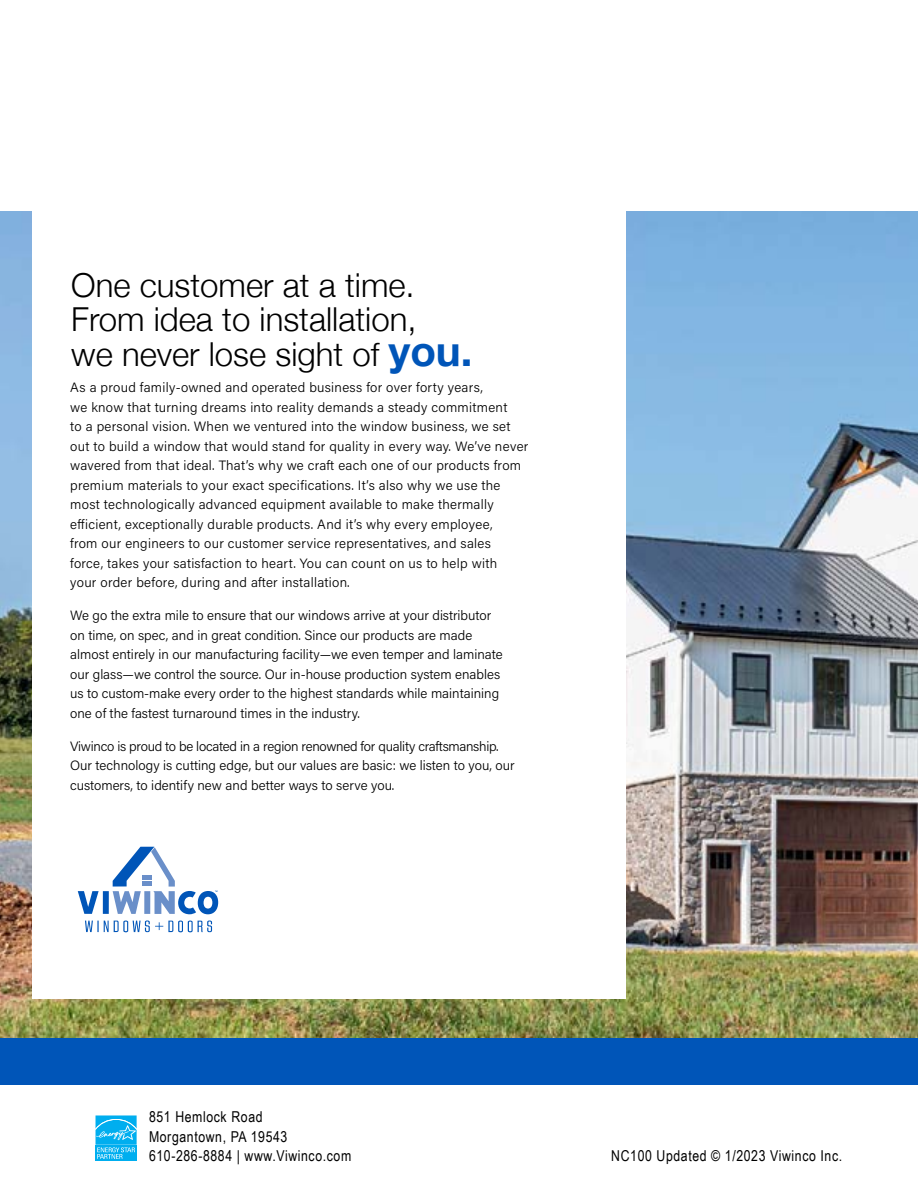
<style>
.page{position:relative;width:918px;height:1188px;background:#fff}
.page>*{position:absolute;margin:0;border:0;box-sizing:border-box;transform-origin:0 0}
.t1{font:300 33px/34.5px "Helvetica Neue";color:#000}
.t2{font:15px/19.5px "Arial Narrow";letter-spacing:.04em;color:#000}
.t3{font:13.5px/19.5px "Acumin Variable Concept";letter-spacing:.015em;color:#000}
.t4{font:13.5px/19.5px "Acumin Variable Concept";letter-spacing:-.005em;color:#000}
.s1{font-weight:700;font-size:42px;color:#0055b8}
</style>
<div class="page">
<img style="left:0;top:212px;width:918px;height:826px">
<div style="left:0;top:1038px;width:918px;height:47px;background:#0055b8"></div>
<div style="left:32px;top:0;width:594px;height:999px;background:#fff"></div>
<svg style="left:85px;top:920px;width:127px;height:12px"></svg>
<svg style="left:78px;top:891px;width:21px;height:23px"></svg>
<div style="left:103px;top:891px;width:6px;height:23px;background:#0055b8"></div>
<svg style="left:113px;top:847px;width:105px;height:67px"></svg>
<svg style="left:95px;top:1115px;width:1px;height:46px"></svg>
<div style="left:96px;top:1146px;width:41px;height:15px;background:#00aeef"></div>
<svg style="left:96px;top:1115px;width:41px;height:44px"></svg>
<h1 class="t1" style="left:71px;top:271px;width:403px">One customer at a time.<br>From idea to installation,<br>we never lose sight of <span class="s1">you.</span></h1>
<p class="t3" style="left:70px;top:379px;width:460px">As a proud family-owned and operated business for over forty years,<br>we know that turning dreams into reality demands a steady commitment<br>to a personal vision. When we ventured into the window business, we set out to build a window that would stand for quality in every way. We’ve never wavered from that ideal. That’s why we craft each one of our products from premium materials to your exact specifications. It’s also why we use the most technologically advanced equipment available to make thermally efficient, exceptionally durable products. And it’s why every employee,<br>from our engineers to our customer service representatives, and sales<br>force, takes your satisfaction to heart. You can count on us to help with<br>your order before, during and after installation.</p>
<p class="t3" style="left:70px;top:607px;width:434px">We go the extra mile to ensure that our windows arrive at your distributor on time, on spec, and in great condition. Since our products are made almost entirely in our manufacturing facility—we even temper and laminate our glass—we control the source. Our in-house production system enables us to custom-make every order to the highest standards while maintaining one of the fastest turnaround times in the industry.</p>
<p class="t4" style="left:70px;top:738px;width:446px">Viwinco is proud to be located in a region renowned for quality craftsmanship.<br>Our technology is cutting edge, but our values are basic: we listen to you, our customers, to identify new and better ways to serve you.</p>
<p class="t2" style="left:149px;top:1109px;width:204px">851 Hemlock Road<br>Morgantown, PA 19543<br>610-286-8884 | www.Viwinco.com</p>
<p class="t2" style="left:611px;top:1148px;width:232px">NC100 Updated © 1/2023 Viwinco Inc.</p>
</div>
